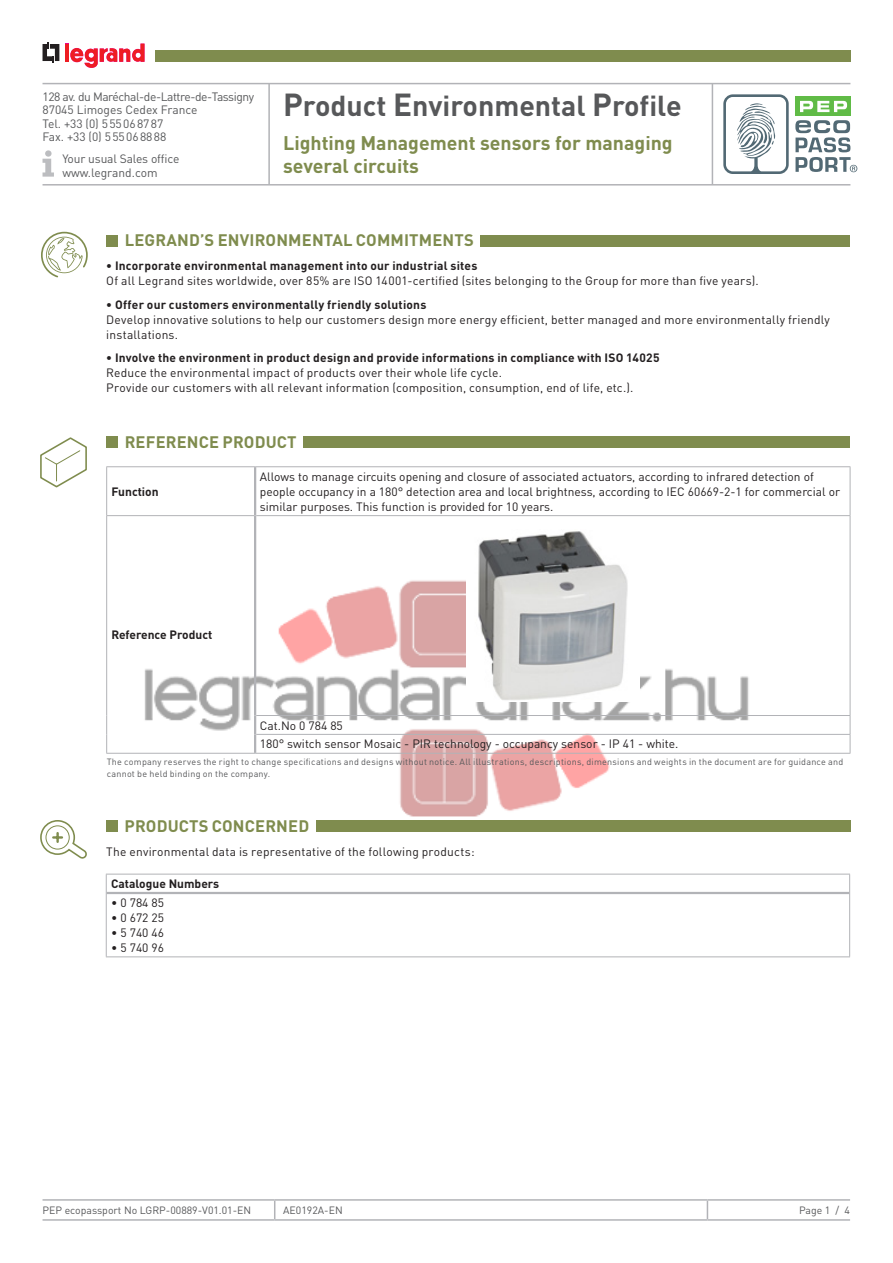
<style>
.page{position:relative;width:893px;height:1263px;background:#fff}
.page>*{position:absolute;margin:0;border:0;box-sizing:border-box;transform-origin:0 0}
.t1{font:700 28.5px "DIN Pro";color:#57585a}
.t2{font:700 19.5px/22.5px "DIN Pro";color:#7f8c4e}
.t3{font:700 16.5px "DIN Pro";letter-spacing:.01em;color:#7f8c4e}
.t4{font:12px/15px "DIN Pro";letter-spacing:.01em;color:#231f20}
.t5{font:700 12px "DIN Pro";letter-spacing:.015em;color:#231f20}
.t6{font:12px/13.5px "DIN Pro";letter-spacing:-.01em;color:#57585a}
.t7{font:10.5px "DIN Pro";color:#57585a}
.t8{font:9px/12px "DIN Pro";letter-spacing:.025em;color:#57585a}
.s1{font-size:31.5px}
</style>
<div class="page">
<img style="left:128px;top:550px;width:637px;height:267px">
<hr style="left:43px;top:1199px;width:232px;height:2px;background:#b2b3b7">
<hr style="left:275px;top:1199px;width:432px;height:2px;background:#b2b3b7">
<svg style="left:274px;top:1201px;width:1px;height:18px"></svg>
<hr style="left:707px;top:1199px;width:143px;height:2px;background:#b2b3b7">
<svg style="left:707px;top:1201px;width:1px;height:18px"></svg>
<hr style="left:43px;top:1219px;width:232px;height:2px;background:#b2b3b7">
<hr style="left:275px;top:1219px;width:432px;height:2px;background:#b2b3b7">
<hr style="left:707px;top:1219px;width:143px;height:2px;background:#b2b3b7">
<div style="left:795px;top:97px;width:56px;height:19px;background:#60bb46"></div>
<svg style="left:800px;top:101px;width:47px;height:11px"></svg>
<svg style="left:723px;top:94px;width:66px;height:80px"></svg>
<svg style="left:795px;top:120px;width:62px;height:52px"></svg>
<svg style="left:43px;top:43px;width:16px;height:20px"></svg>
<hr style="left:65px;top:44px;width:4px;height:18px;background:#ee1d23">
<svg style="left:70px;top:44px;width:75px;height:24px"></svg>
<hr style="left:43px;top:83px;width:807px;height:1px;background:#b2b3b7">
<hr style="left:43px;top:184px;width:807px;height:2px;background:#b2b3b7">
<hr style="left:268px;top:84px;width:2px;height:100px;background:#b2b3b7">
<hr style="left:712px;top:84px;width:1px;height:100px;background:#b2b3b7">
<div style="left:155px;top:50px;width:695px;height:12px;background:#7f8c4e"></div>
<svg style="left:43px;top:150px;width:11px;height:27px"></svg>
<div style="left:106px;top:235px;width:12px;height:11px;background:#7f8c4e"></div>
<div style="left:480px;top:235px;width:370px;height:11px;background:#7f8c4e"></div>
<svg style="left:41px;top:232px;width:47px;height:45px"></svg>
<div style="left:106px;top:820px;width:12px;height:12px;background:#7f8c4e"></div>
<div style="left:316px;top:820px;width:534px;height:12px;background:#7f8c4e"></div>
<div style="left:106px;top:436px;width:12px;height:12px;background:#7f8c4e"></div>
<div style="left:303px;top:436px;width:547px;height:12px;background:#7f8c4e"></div>
<hr style="left:106px;top:466px;width:149px;height:1px;background:#b2b3b7">
<hr style="left:106px;top:467px;width:1px;height:48px;background:#b2b3b7">
<hr style="left:106px;top:515px;width:148px;height:1px;background:#b2b3b7">
<hr style="left:106px;top:516px;width:1px;height:199px;background:#b2b3b7">
<svg style="left:106px;top:715px;width:1px;height:38px"></svg>
<hr style="left:106px;top:753px;width:149px;height:1px;background:#b2b3b7">
<hr style="left:255px;top:753px;width:595px;height:1px;background:#b2b3b7">
<hr style="left:255px;top:466px;width:595px;height:1px;background:#b2b3b7">
<hr style="left:850px;top:467px;width:1px;height:48px;background:#b2b3b7">
<hr style="left:256px;top:515px;width:594px;height:1px;background:#b2b3b7">
<hr style="left:850px;top:516px;width:1px;height:199px;background:#b2b3b7">
<hr style="left:256px;top:715px;width:594px;height:1px;background:#b2b3b7">
<hr style="left:256px;top:734px;width:594px;height:1px;background:#b2b3b7">
<svg style="left:850px;top:716px;width:1px;height:37px"></svg>
<hr style="left:254px;top:467px;width:2px;height:49px;background:#b2b3b7">
<hr style="left:254px;top:516px;width:2px;height:199px;background:#b2b3b7">
<svg style="left:254px;top:715px;width:2px;height:38px"></svg>
<img style="left:466px;top:531px;width:173px;height:171px">
<hr style="left:106px;top:874px;width:744px;height:1px;background:#b2b3b7">
<svg style="left:849px;top:874px;width:1px;height:19px"></svg>
<hr style="left:849px;top:893px;width:1px;height:63px;background:#b2b3b7">
<hr style="left:106px;top:956px;width:744px;height:1px;background:#b2b3b7">
<hr style="left:107px;top:892px;width:742px;height:2px;background:#b2b3b7">
<svg style="left:106px;top:874px;width:1px;height:19px"></svg>
<hr style="left:106px;top:893px;width:1px;height:63px;background:#b2b3b7">
<svg style="left:40px;top:437px;width:47px;height:50px"></svg>
<svg style="left:40px;top:820px;width:47px;height:39px"></svg>
<p class="t6" style="left:43px;top:89px;width:213px">128 av. du Maréchal-de-Lattre-de-Tassigny<br>87045 Limoges Cedex France<br>Tel. +33 (0) 555068787<br>Fax. +33 (0) 555068888</p>
<p class="t6" style="left:62px;top:152px;width:118px">Your usual Sales office www.legrand.com</p>
<h1 class="t1" style="left:283px;top:82px;width:400px"><span class="s1">P</span>roduct <span class="s1">E</span>nvironmental <span class="s1">P</span>rofile</h1>
<h2 class="t2" style="left:283px;top:130px;width:391px">Lighting Management sensors for managing several circuits</h2>
<h3 class="t3" style="left:125px;top:227px;width:350px">LEGRAND’S ENVIRONMENTAL COMMITMENTS</h3>
<p class="t5" style="left:106px;top:256px;width:373px">• Incorporate environmental management into our industrial sites</p>
<p class="t4" style="left:106px;top:273px;width:654px">Of all Legrand sites worldwide, over 85% are ISO 14001-certified (sites belonging to the Group for more than five years).</p>
<p class="t5" style="left:106px;top:294px;width:322px">• Offer our customers environmentally friendly solutions</p>
<p class="t4" style="left:106px;top:311px;width:725px">Develop innovative solutions to help our customers design more energy efficient, better managed and more environmentally friendly installations.</p>
<p class="t5" style="left:106px;top:348px;width:555px">• Involve the environment in product design and provide informations in compliance with ISO 14025</p>
<p class="t4" style="left:106px;top:365px;width:529px">Reduce the environmental impact of products over their whole life cycle.<br>Provide our customers with all relevant information (composition, consumption, end of life, etc.).</p>
<h3 class="t3" style="left:125px;top:428px;width:173px">REFERENCE PRODUCT</h3>
<p class="t5" style="left:112px;top:481px;width:49px">Function</p>
<p class="t4" style="left:260px;top:468px;width:582px">Allows to manage circuits opening and closure of associated actuators, according to infrared detection of people occupancy in a 180° detection area and local brightness, according to IEC 60669-2-1 for commercial or similar purposes. This function is provided for 10 years.</p>
<p class="t5" style="left:112px;top:625px;width:102px">Reference Product</p>
<p class="t4" style="left:260px;top:715px;width:420px;line-height:18.9px">Cat.No 0 784 85<br>180° switch sensor Mosaic - PIR technology - occupancy sensor - IP 41 - white.</p>
<p class="t8" style="left:107px;top:755px;width:738px">The company reserves the right to change specifications and designs without notice. All illustrations, descriptions, dimensions and weights in the document are for guidance and cannot be held binding on the company.</p>
<h3 class="t3" style="left:125px;top:812px;width:186px">PRODUCTS CONCERNED</h3>
<p class="t4" style="left:106px;top:843px;width:370px">The environmental data is representative of the following products:</p>
<p class="t5" style="left:111px;top:874px;width:110px">Catalogue Numbers</p>
<p class="t4" style="left:111px;top:895px;width:54px">• 0 784 85</p>
<p class="t4" style="left:111px;top:910px;width:54px">• 0 672 25</p>
<p class="t4" style="left:111px;top:925px;width:54px">• 5 740 46</p>
<p class="t4" style="left:111px;top:940px;width:54px">• 5 740 96</p>
<p class="t7" style="left:43px;top:1203px;width:210px">PEP ecopassport No LGRP-00889-V01.01-EN</p>
<p class="t7" style="left:283px;top:1203px;width:61px">AE0192A-EN</p>
<p class="t7" style="left:799px;top:1203px;width:53px">Page 1 / 4</p>
</div>
